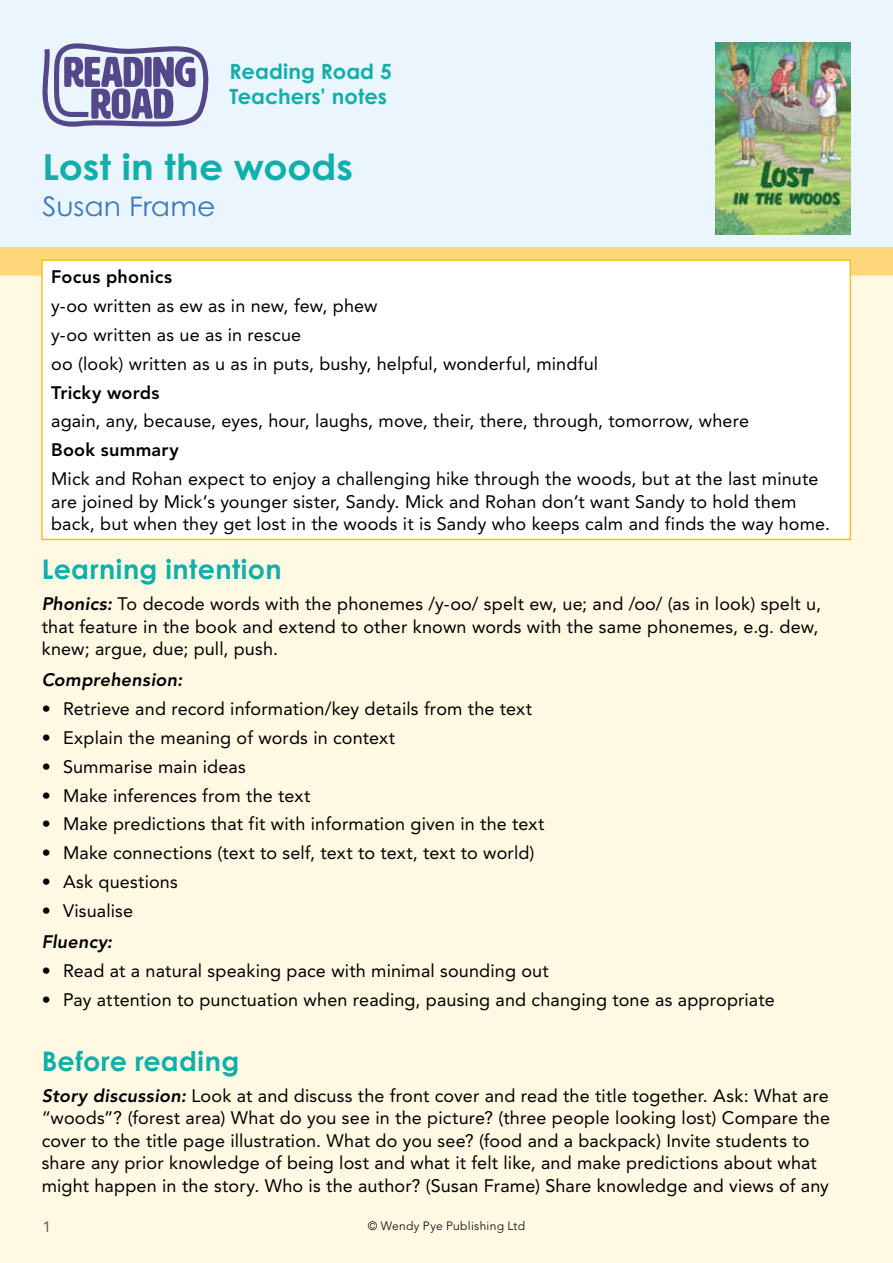
<style>
.page{position:relative;width:893px;height:1263px;background:#fff}
.page>*{position:absolute;margin:0;border:0;box-sizing:border-box;transform-origin:0 0}
.t1{font:700 36px "Century Gothic Pro";color:#11afaa;scale:1.05 1}
.t2{font:700 27px "Century Gothic Pro";letter-spacing:.015em;color:#11afaa}
.t3{font:27px "Century Gothic Pro";letter-spacing:.005em;color:#3a7abc;scale:1.05 1}
.t4{font:700 21px/25.2px "Century Gothic Pro";letter-spacing:.005em;color:#11afaa}
.t5{font:18px/22.5px "Avenir LT Std";letter-spacing:.01em;color:#000}
.t6{font:800 18px "Avenir LT Std";letter-spacing:.015em;color:#000}
.t7{font:italic 800 18px "Avenir LT Std";letter-spacing:.015em;color:#000}
.t8{font:15px "Avenir LT Std";color:#636569;scale:1.05 1}
.t9{font:300 12px "Avenir LT Std";letter-spacing:.025em;color:#000}
.s1{font-weight:800;font-style:italic}
</style>
<div class="page">
<div style="left:0;top:247px;width:893px;height:1016px;background:#fff8e2"></div>
<div style="left:0;top:0;width:893px;height:247px;background:#eaf5fd"></div>
<img style="left:715px;top:43px;width:135px;height:191px">
<svg style="left:43px;top:43px;width:165px;height:84px"></svg>
<div style="left:0;top:247px;width:893px;height:28px;background:#fed77b"></div>
<div style="left:42px;top:260px;width:808px;height:279px;background:#fff"></div>
<div style="left:41px;top:259px;width:810px;height:281px;border:2px solid #fcbd27"></div>
<p class="t4" style="left:230px;top:59px;width:164px">Reading Road 5<br>Teachers’ notes</p>
<h1 class="t1" style="left:43px;top:144px;width:297px">Lost in the woods</h1>
<h2 class="t3" style="left:43px;top:190px;width:166px">Susan Frame</h2>
<p class="t6" style="left:51px;top:266px;width:122px">Focus phonics</p>
<p class="t5" style="left:51px;top:291px;width:548px;line-height:28.8px">y-oo written as ew as in new, few, phew<br>y-oo written as ue as in rescue<br>oo (look) written as u as in puts, bushy, helpful, wonderful, mindful</p>
<p class="t6" style="left:51px;top:382px;width:110px">Tricky words</p>
<p class="t5" style="left:51px;top:410px;width:699px">again, any, because, eyes, hour, laughs, move, their, there, through, tomorrow, where</p>
<p class="t6" style="left:51px;top:439px;width:129px">Book summary</p>
<p class="t5" style="left:51px;top:468px;width:780px">Mick and Rohan expect to enjoy a challenging hike through the woods, but at the last minute are joined by Mick’s younger sister, Sandy. Mick and Rohan don’t want Sandy to hold them back, but when they get lost in the woods it is Sandy who keeps calm and finds the way home.</p>
<h2 class="t2" style="left:42px;top:552px;width:241px">Learning intention</h2>
<p class="t5" style="left:42px;top:593px;width:781px"><span class="s1">Phonics:</span> To decode words with the phonemes /y-oo/ spelt ew, ue; and /oo/ (as in look) spelt u, that feature in the book and extend to other known words with the same phonemes, e.g. dew, knew; argue, due; pull, push.</p>
<p class="t7" style="left:42px;top:669px;width:142px">Comprehension:</p>
<p class="t5" style="left:42px;top:698px;width:492px">• Retrieve and record information/key details from the text</p>
<p class="t5" style="left:42px;top:726px;width:355px">• Explain the meaning of words in context</p>
<p class="t5" style="left:42px;top:755px;width:205px">• Summarise main ideas</p>
<p class="t5" style="left:42px;top:784px;width:270px">• Make inferences from the text</p>
<p class="t5" style="left:42px;top:813px;width:504px">• Make predictions that fit with information given in the text</p>
<p class="t5" style="left:42px;top:842px;width:494px">• Make connections (text to self, text to text, text to world)</p>
<p class="t5" style="left:42px;top:871px;width:138px">• Ask questions</p>
<p class="t5" style="left:42px;top:900px;width:93px">• Visualise</p>
<p class="t7" style="left:42px;top:931px;width:72px">Fluency:</p>
<p class="t5" style="left:42px;top:959px;width:509px">• Read at a natural speaking pace with minimal sounding out</p>
<p class="t5" style="left:42px;top:988px;width:735px">• Pay attention to punctuation when reading, pausing and changing tone as appropriate</p>
<h2 class="t2" style="left:42px;top:1044px;width:199px">Before reading</h2>
<p class="t5" style="left:42px;top:1084px;width:790px"><span class="s1">Story discussion:</span> Look at and discuss the front cover and read the title together. Ask: What are “woods”? (forest area) What do you see in the picture? (three people looking lost) Compare the cover to the title page illustration. What do you see? (food and a backpack) Invite students to share any prior knowledge of being lost and what it felt like, and make predictions about what might happen in the story. Who is the author? (Susan Frame) Share knowledge and views of any</p>
<p class="t8" style="left:43px;top:1218px;width:10px">1</p>
<p class="t9" style="left:368px;top:1218px;width:159px">© Wendy Pye Publishing Ltd</p>
</div>
